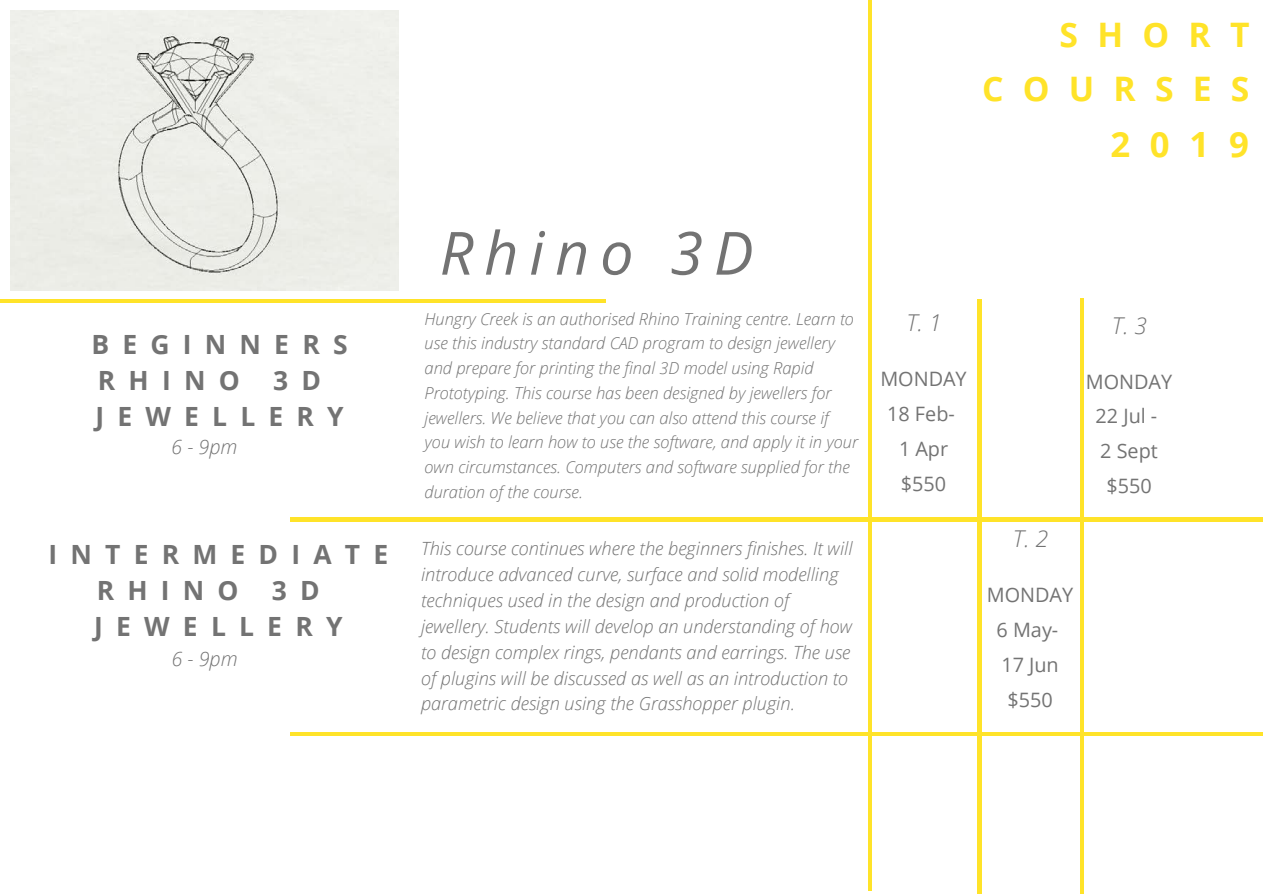
<style>
.page{position:relative;width:1263px;height:894px;background:#fff}
.page>*{position:absolute;margin:0;border:0;box-sizing:border-box;transform-origin:0 0}
.t1{font:italic 59.55px "Open Sans";letter-spacing:.18em;color:#737373}
.t2{font:700 34.8px "Open Sans";color:#ffe329}
.t3{font:700 33.75px/54px "Open Sans";letter-spacing:.57em;color:#ffe329;text-align:right}
.t4{font:700 26.4px/36px "Open Sans";letter-spacing:.5em;color:#737373}
.t5{font:italic 300 23.1px "Open Sans";color:#737373}
.t6{font:19.8px/34.8px "Open Sans";color:#737373;text-align:center}
.t7{font:italic 300 19.8px "Open Sans";color:#737373}
.t8{font:italic 300 18.15px/25.8px "Open Sans";color:#737373}
.t9{font:italic 300 16.5px/24.8px "Open Sans";color:#737373}
</style>
<div class="page">
<hr style="left:0;top:299px;width:605px;height:3px;background:#ffe329">
<hr style="left:291px;top:517px;width:605px;height:4px;background:#ffe329">
<hr style="left:883px;top:517px;width:380px;height:4px;background:#ffe329">
<hr style="left:868px;top:285px;width:4px;height:605px;background:#ffe329">
<hr style="left:868px;top:0;width:4px;height:298px;background:#ffe329">
<hr style="left:291px;top:732px;width:605px;height:3px;background:#ffe329">
<hr style="left:883px;top:732px;width:380px;height:3px;background:#ffe329">
<div style="left:10px;top:10px;width:388px;height:280px;background:#edeee8"></div>
<hr style="left:978px;top:299px;width:3px;height:594px;background:#ffe329">
<hr style="left:1080px;top:298px;width:4px;height:595px;background:#ffe329">
<h3 class="t4" style="left:91px;top:325px;width:258px">BEGINNERS<br>RHINO</h3>
<h3 class="t4" style="left:95px;top:361px;width:250px;text-indent:178px">3 D<br>JEWELLERY</h3>
<p class="t7" style="left:171px;top:433px;width:68px">6 - 9pm</p>
<h3 class="t4" style="left:97px;top:536px;width:293px;text-indent:-48px">INTERMEDIATE<br>RHINO</h3>
<h3 class="t4" style="left:94px;top:572px;width:250px;text-indent:178px">3 D<br>JEWELLERY</h3>
<p class="t7" style="left:172px;top:645px;width:68px">6 - 9pm</p>
<h3 class="t3" style="left:982px;top:6px;width:269px">SHORT<br>COURSES</h3>
<h2 class="t2" style="left:1110px;top:120px;width:140px">2019</h2>
<h1 class="t1" style="left:440px;top:211px;width:315px">Rhino 3D</h1>
<p class="t9" style="left:425px;top:305px;width:431px">Hungry Creek is an authorised Rhino Training centre. Learn to</p>
<h3 class="t5" style="left:907px;top:306px;width:37px">T. 1</h3>
<p class="t9" style="left:425px;top:330px;width:435px">use this industry standard CAD program to design jewellery and prepare for printing the final 3D model using Rapid Prototyping. This course has been designed by jewellers for jewellers. We believe that you can also attend this course if you wish to learn how to use the software, and apply it in your own circumstances. Computers and software supplied for the duration of the course.</p>
<p class="t8" style="left:421px;top:535px;width:433px">This course continues where the beginners finishes. It will introduce advanced curve, surface and solid modelling techniques used in the design and production of jewellery. Students will develop an understanding of how to design complex rings, pendants and earrings. The use of plugins will be discussed as well as an introduction to parametric design using the Grasshopper plugin.</p>
<p class="t6" style="left:880px;top:361px;width:88px">MONDAY<br>18 Feb-<br>1 Apr $550</p>
<h3 class="t5" style="left:1013px;top:522px;width:37px">T. 2</h3>
<h3 class="t5" style="left:1112px;top:309px;width:37px">T. 3</h3>
<p class="t6" style="left:1086px;top:363px;width:88px">MONDAY<br>22 Jul -<br>2 Sept $550</p>
<p class="t6" style="left:987px;top:576px;width:88px">MONDAY<br>6 May-<br>17 Jun $550</p>
</div>
